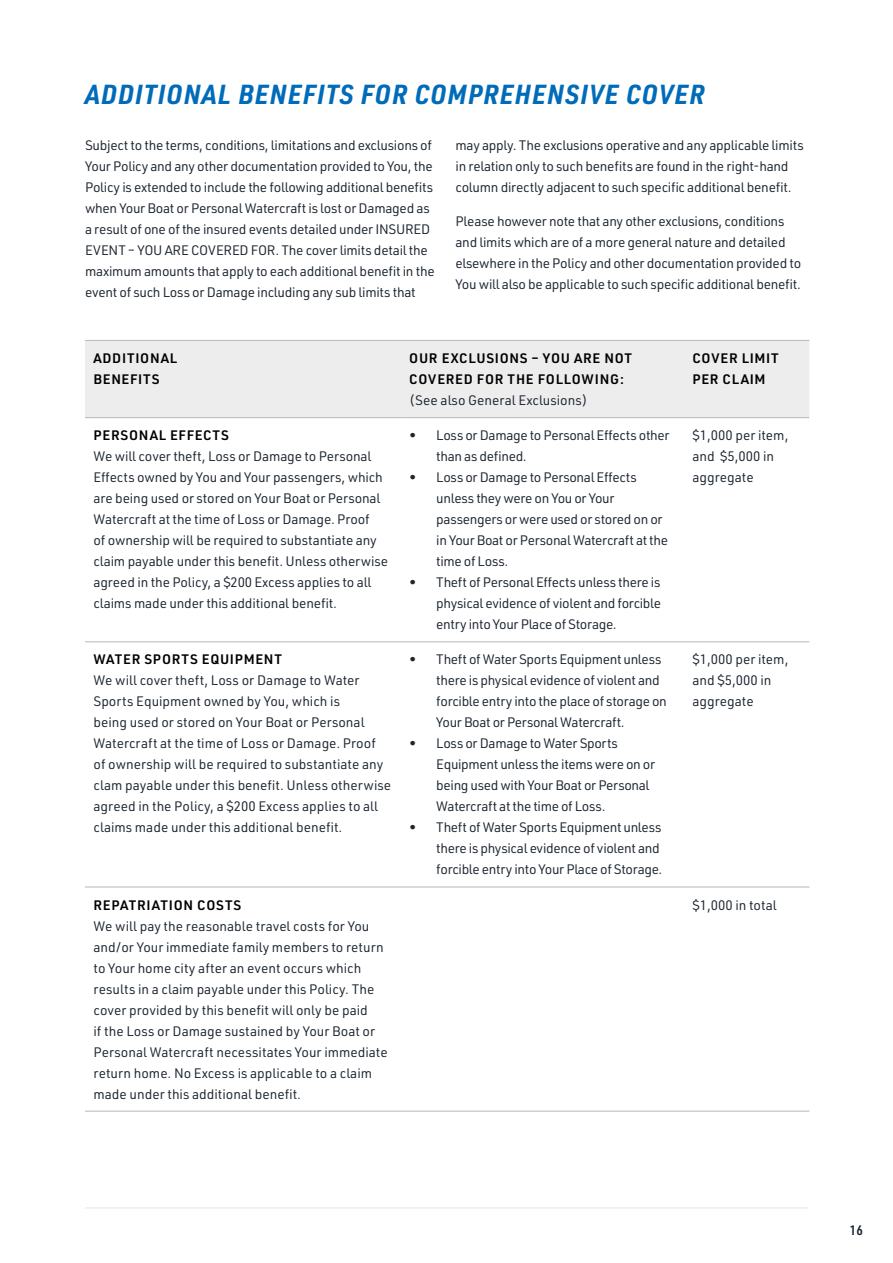
<style>
.page{position:relative;width:893px;height:1263px;background:#fff}
.page>*{position:absolute;margin:0;border:0;box-sizing:border-box;transform-origin:0 0}
.t1{font:italic 700 27px "URWDIN Semi Cond";letter-spacing:.05em;color:#006bb8}
.t2{font:13.5px/21px "URWDIN";letter-spacing:-.015em;color:#1d2631}
.t3{font:600 13.5px/21px "URWDIN";letter-spacing:.05em;color:#000}
.t4{font:600 13.5px "URWDIN Semi Cond";color:#1d2631}
</style>
<div class="page">
<hr style="left:85px;top:1207px;width:723px;height:1px;background:#e6e7e8">
<div style="left:85px;top:341px;width:724px;height:76px;background:#ededee"></div>
<hr style="left:85px;top:641px;width:316px;height:1px;background:#bcbec0">
<hr style="left:401px;top:641px;width:283px;height:1px;background:#bcbec0">
<hr style="left:684px;top:641px;width:125px;height:1px;background:#bcbec0">
<hr style="left:85px;top:340px;width:316px;height:1px;background:#bcbec0">
<hr style="left:401px;top:340px;width:283px;height:1px;background:#bcbec0">
<hr style="left:684px;top:340px;width:125px;height:1px;background:#bcbec0">
<hr style="left:85px;top:417px;width:316px;height:1px;background:#bcbec0">
<hr style="left:401px;top:417px;width:283px;height:1px;background:#bcbec0">
<hr style="left:684px;top:417px;width:125px;height:1px;background:#bcbec0">
<hr style="left:85px;top:886px;width:316px;height:1px;background:#bcbec0">
<hr style="left:401px;top:886px;width:283px;height:1px;background:#bcbec0">
<hr style="left:684px;top:886px;width:125px;height:1px;background:#bcbec0">
<hr style="left:85px;top:1110px;width:316px;height:2px;background:#bcbec0">
<hr style="left:401px;top:1110px;width:283px;height:2px;background:#bcbec0">
<hr style="left:684px;top:1110px;width:125px;height:2px;background:#bcbec0">
<h1 class="t1" style="left:85px;top:76px;width:621px">ADDITIONAL BENEFITS FOR COMPREHENSIVE COVER</h1>
<p class="t2" style="left:85px;top:135px;width:351px">Subject to the terms, conditions, limitations and exclusions of Your Policy and any other documentation provided to You, the Policy is extended to include the following additional benefits when Your Boat or Personal Watercraft is lost or Damaged as a result of one of the insured events detailed under INSURED EVENT – YOU ARE COVERED FOR. The cover limits detail the maximum amounts that apply to each additional benefit in the event of such Loss or Damage including any sub limits that</p>
<p class="t2" style="left:455px;top:135px;width:350px">may apply. The exclusions operative and any applicable limits in relation only to such benefits are found in the right-hand column directly adjacent to such specific additional benefit.</p>
<p class="t2" style="left:455px;top:210px;width:347px">Please however note that any other exclusions, conditions and limits which are of a more general nature and detailed elsewhere in the Policy and other documentation provided to You will also be applicable to such specific additional benefit.</p>
<p class="t3" style="left:94px;top:347px;width:85px">ADDITIONAL<br>BENEFITS</p>
<p class="t3" style="left:409px;top:347px;width:224px">OUR EXCLUSIONS – YOU ARE NOT<br>COVERED FOR THE FOLLOWING:</p>
<p class="t2" style="left:409px;top:389px;width:180px">(See also General Exclusions)</p>
<p class="t3" style="left:94px;top:424px;width:137px">PERSONAL EFFECTS</p>
<p class="t2" style="left:94px;top:445px;width:296px">We will cover theft, Loss or Damage to Personal Effects owned by You and Your passengers, which are being used or stored on Your Boat or Personal Watercraft at the time of Loss or Damage. Proof<br>of ownership will be required to substantiate any claim payable under this benefit. Unless otherwise agreed in the Policy, a $200 Excess applies to all claims made under this additional benefit.</p>
<p class="t3" style="left:94px;top:648px;width:190px">WATER SPORTS EQUIPMENT</p>
<p class="t2" style="left:94px;top:670px;width:299px">We will cover theft, Loss or Damage to Water Sports Equipment owned by You, which is<br>being used or stored on Your Boat or Personal Watercraft at the time of Loss or Damage. Proof of ownership will be required to substantiate any clam payable under this benefit. Unless otherwise agreed in the Policy, a $200 Excess applies to all claims made under this additional benefit.</p>
<p class="t3" style="left:94px;top:894px;width:149px">REPATRIATION COSTS</p>
<p class="t2" style="left:94px;top:915px;width:296px">We will pay the reasonable travel costs for You and/or Your immediate family members to return to Your home city after an event occurs which results in a claim payable under this Policy. The cover provided by this benefit will only be paid<br>if the Loss or Damage sustained by Your Boat or Personal Watercraft necessitates Your immediate return home. No Excess is applicable to a claim made under this additional benefit.</p>
<p class="t2" style="left:436px;top:424px;width:235px;text-indent:-27px">• Loss or Damage to Personal Effects other than as defined.</p>
<p class="t2" style="left:436px;top:466px;width:233px;text-indent:-27px">• Loss or Damage to Personal Effects unless they were on You or Your passengers or were used or stored on or in Your Boat or Personal Watercraft at the time of Loss.</p>
<p class="t2" style="left:436px;top:571px;width:226px;text-align:justify;text-indent:-27px">• Theft of Personal Effects unless there is physical evidence of violent and forcible entry into Your Place of Storage.</p>
<p class="t2" style="left:436px;top:649px;width:232px;text-indent:-27px">• Theft of Water Sports Equipment unless there is physical evidence of violent and forcible entry into the place of storage on Your Boat or Personal Watercraft.</p>
<p class="t2" style="left:436px;top:733px;width:220px;text-indent:-27px">• Loss or Damage to Water Sports Equipment unless the items were on or being used with Your Boat or Personal Watercraft at the time of Loss.</p>
<p class="t2" style="left:436px;top:817px;width:228px;text-indent:-27px">• Theft of Water Sports Equipment unless there is physical evidence of violent and forcible entry into Your Place of Storage.</p>
<p class="t3" style="left:692px;top:347px;width:88px">COVER LIMIT<br>PER CLAIM</p>
<p class="t2" style="left:692px;top:424px;width:98px">$1,000 per item, and $5,000 in aggregate</p>
<p class="t2" style="left:692px;top:649px;width:98px">$1,000 per item, and $5,000 in aggregate</p>
<p class="t2" style="left:692px;top:894px;width:86px">$1,000 in total</p>
<p class="t4" style="left:850px;top:1220px;width:15px">16</p>
</div>
